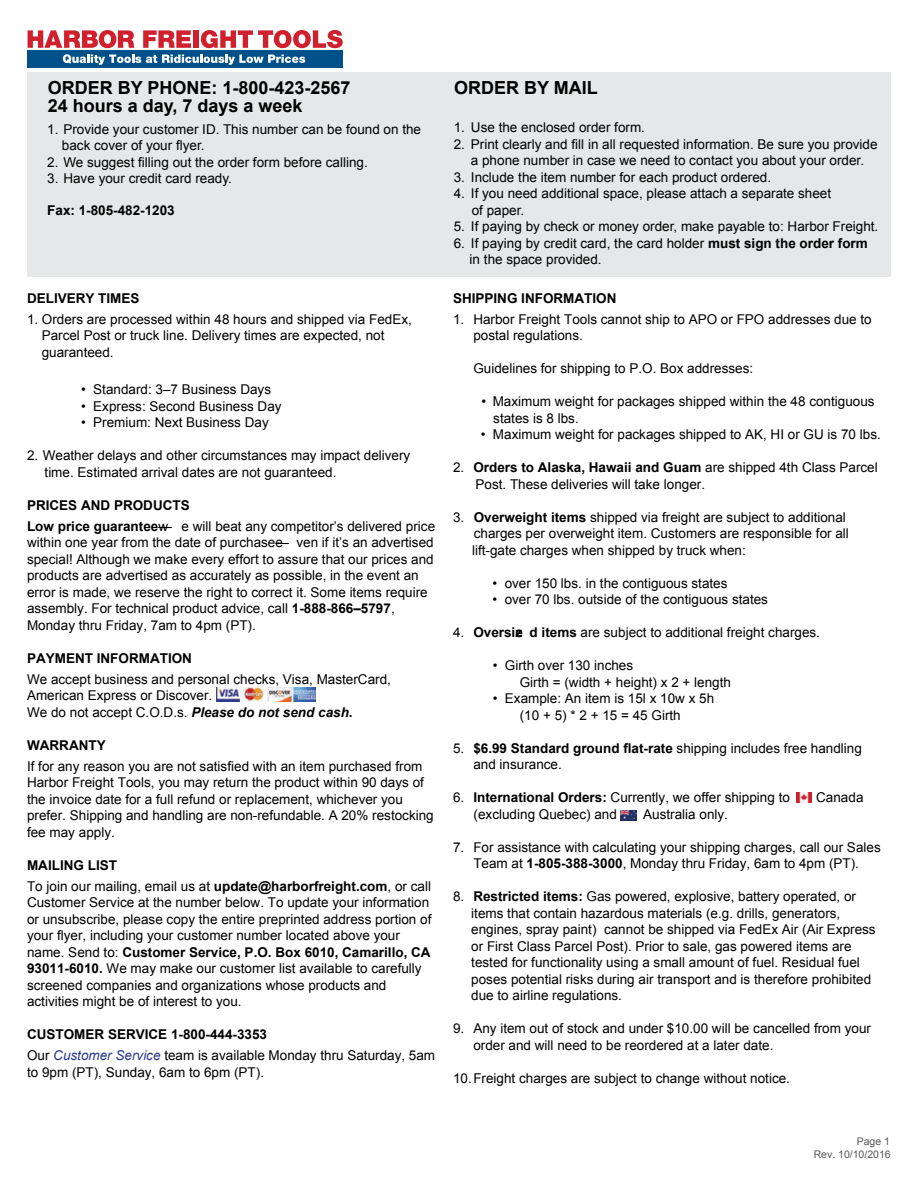
<style>
.page{position:relative;width:918px;height:1188px;background:#fff}
.page>*{position:absolute;margin:0;border:0;box-sizing:border-box;transform-origin:0 0}
.t1{font:700 18px/18px "Arial";color:#000}
.t2{font:13.5px/16.5px "Arial";color:#000}
.t3{font:700 13.5px/21px "Arial";color:#000}
.t4{font:10.5px "Arial";color:#58595b}
.s1{font-weight:700}
.s2{font-weight:700;font-style:italic}
.s3{font-weight:400}
.s4{font-style:italic;color:#293a8e}
</style>
<div class="page">
<div style="left:27px;top:72px;width:864px;height:205px;background:#e6e7e8"></div>
<svg style="left:28px;top:30px;width:106px;height:18px"></svg>
<svg style="left:143px;top:30px;width:48px;height:18px"></svg>
<div style="left:193px;top:30px;width:6px;height:18px;background:#d0202e"></div>
<svg style="left:201px;top:30px;width:142px;height:18px"></svg>
<div style="left:27px;top:51px;width:316px;height:17px;background:#005189"></div>
<svg style="left:63px;top:54px;width:242px;height:11px"></svg>
<img style="left:217px;top:687px;width:99px;height:15px">
<img style="left:796px;top:792px;width:16px;height:11px">
<img style="left:621px;top:810px;width:15px;height:10px">
<h1 class="t1" style="left:48px;top:79px;width:304px">ORDER BY PHONE: 1-800-423-2567<br>24 hours a day, 7 days a week</h1>
<p class="t2" style="left:62px;top:121px;width:361px;text-indent:-15px">1. Provide your customer ID. This number can be found on the back cover of your flyer.</p>
<p class="t2" style="left:47px;top:154px;width:322px">2. We suggest filling out the order form before calling.</p>
<p class="t2" style="left:47px;top:171px;width:186px">3. Have your credit card ready.</p>
<p class="t3" style="left:47px;top:200px;width:129px">Fax: 1-805-482-1203</p>
<p class="t3" style="left:27px;top:288px;width:114px">DELIVERY TIMES</p>
<p class="t2" style="left:42px;top:311px;width:372px;text-indent:-15px">1. Orders are processed within 48 hours and shipped via FedEx,<br>Parcel Post or truck line. Delivery times are expected, not guaranteed.</p>
<p class="t2" style="left:81px;top:382px;width:192px">• Standard: 3–7 Business Days</p>
<p class="t2" style="left:81px;top:398px;width:202px">• Express: Second Business Day</p>
<p class="t2" style="left:81px;top:415px;width:189px">• Premium: Next Business Day</p>
<p class="t2" style="left:45px;top:448px;width:367px;text-indent:-18px">2. Weather delays and other circumstances may impact delivery time. Estimated arrival dates are not guaranteed.</p>
<p class="t2" style="left:27px;top:495px;width:410px;line-height:21px"><span class="s1">PRICES AND PRODUCTS<br>Low price guarantee</span>—w e will beat any competitor’s delivered price</p>
<p class="t2" style="left:27px;top:535px;width:408px">within one year from the date of purchase—e ven if it’s an advertised special! Although we make every effort to assure that our prices and products are advertised as accurately as possible, in the event an error is made, we reserve the right to correct it. Some items require assembly. For technical product advice, call <span class="s1">1-888-866–5797</span>, Monday thru Friday, 7am to 4pm (PT).</p>
<p class="t3" style="left:27px;top:648px;width:166px">PAYMENT INFORMATION</p>
<p class="t2" style="left:27px;top:671px;width:365px">We accept business and personal checks, Visa, MasterCard,<br>American Express or Discover.<br>We do not accept C.O.D.s. <span class="s2">Please do not send cash</span><span class="s1">.</span></p>
<p class="t3" style="left:27px;top:735px;width:80px">WARRANTY</p>
<p class="t2" style="left:27px;top:758px;width:408px">If for any reason you are not satisfied with an item purchased from Harbor Freight Tools, you may return the product within 90 days of the invoice date for a full refund or replacement, whichever you prefer. Shipping and handling are non-refundable. A 20% restocking fee may apply.</p>
<p class="t3" style="left:27px;top:855px;width:406px">MAILING LIST<br><span class="s3">To join our mailing, email us at</span> update@harborfreight.com<span class="s3">, or call</span></p>
<p class="t2" style="left:27px;top:895px;width:406px">Customer Service at the number below. To update your information or unsubscribe, please copy the entire preprinted address portion of your flyer, including your customer number located above your name. Send to: <span class="s1">Customer Service, P.O. Box 6010, Camarillo, CA 93011-6010.</span> We may make our customer list available to carefully screened companies and organizations whose products and activities might be of interest to you.</p>
<p class="t2" style="left:27px;top:1024px;width:410px;line-height:21px"><span class="s1">CUSTOMER SERVICE 1-800-444-3353<br></span>Our <span class="s4">Customer Service</span> team is available Monday thru Saturday, 5am</p>
<p class="t2" style="left:27px;top:1064px;width:239px">to 9pm (PT), Sunday, 6am to 6pm (PT).</p>
<h1 class="t1" style="left:454px;top:79px;width:145px">ORDER BY MAIL</h1>
<p class="t2" style="left:454px;top:120px;width:193px">1. Use the enclosed order form.</p>
<p class="t2" style="left:454px;top:136px;width:425px;text-align:center">2. Print clearly and fill in all requested information. Be sure you provide a phone number in case we need to contact you about your order.</p>
<p class="t2" style="left:454px;top:169px;width:319px">3. Include the item number for each product ordered.</p>
<p class="t2" style="left:472px;top:186px;width:361px;text-indent:-18px">4. If you need additional space, please attach a separate sheet of paper.</p>
<p class="t2" style="left:454px;top:219px;width:426px">5. If paying by check or money order, make payable to: Harbor Freight.</p>
<p class="t2" style="left:470px;top:235px;width:400px;text-indent:-16px">6. If paying by credit card, the card holder <span class="s1">must sign the order form </span>in the space provided.</p>
<p class="t3" style="left:453px;top:288px;width:165px">SHIPPING INFORMATION</p>
<p class="t2" style="left:473px;top:311px;width:400px;text-indent:-20px">1. Harbor Freight Tools cannot ship to APO or FPO addresses due to postal regulations.</p>
<p class="t2" style="left:473px;top:360px;width:281px">Guidelines for shipping to P.O. Box addresses:</p>
<p class="t2" style="left:493px;top:393px;width:383px;text-indent:-12px">• Maximum weight for packages shipped within the 48 contiguous states is 8 lbs.</p>
<p class="t2" style="left:481px;top:426px;width:402px">• Maximum weight for packages shipped to AK, HI or GU is 70 lbs.</p>
<p class="t2" style="left:476px;top:459px;width:404px;text-indent:-23px">2. <span class="s1">Orders to Alaska, Hawaii and Guam</span> are shipped 4th Class Parcel<br>Post. These deliveries will take longer.</p>
<p class="t2" style="left:472px;top:509px;width:378px;text-indent:-19px">3. <span class="s1">Overweight items</span> shipped via freight are subject to additional charges per overweight item. Customers are responsible for all lift-gate charges when shipped by truck when:</p>
<p class="t2" style="left:492px;top:575px;width:237px">• over 150 lbs. in the contiguous states</p>
<p class="t2" style="left:492px;top:591px;width:277px">• over 70 lbs. outside of the contiguous states</p>
<p class="t2" style="left:453px;top:624px;width:369px">4. <span class="s1">Oversize d items</span> are subject to additional freight charges.</p>
<p class="t2" style="left:520px;top:657px;width:213px;text-indent:-27px">• Girth over 130 inches<br>Girth = (width + height) x 2 + length</p>
<p class="t2" style="left:493px;top:690px;width:223px;text-align:center">• Example: An item is 15l x 10w x 5h (10 + 5) * 2 + 15 = 45 Girth</p>
<p class="t2" style="left:473px;top:740px;width:390px;text-indent:-20px">5. <span class="s1">$6.99 Standard ground flat-rate</span> shipping includes free handling and insurance.</p>
<p class="t2" style="left:453px;top:789px;width:338px">6. <span class="s1">International Orders:</span> Currently, we offer shipping to</p>
<p class="t2" style="left:816px;top:789px;width:49px">Canada</p>
<p class="t2" style="left:474px;top:806px;width:145px">(excluding Quebec) and</p>
<p class="t2" style="left:643px;top:806px;width:86px">Australia only.</p>
<p class="t2" style="left:453px;top:839px;width:429px;text-align:center">7. For assistance with calculating your shipping charges, call our Sales<br>Team at <span class="s1">1-805-388-3000</span>, Monday thru Friday, 6am to 4pm (PT).</p>
<p class="t2" style="left:471px;top:888px;width:406px;text-indent:-18px">8. <span class="s1">Restricted items:</span> Gas powered, explosive, battery operated, or items that contain hazardous materials (e.g. drills, generators, engines, spray paint) cannot be shipped via FedEx Air (Air Express or First Class Parcel Post). Prior to sale, gas powered items are tested for functionality using a small amount of fuel. Residual fuel poses potential risks during air transport and is therefore prohibited due to airline regulations.</p>
<p class="t2" style="left:473px;top:1020px;width:399px;text-indent:-20px">9. Any item out of stock and under $10.00 will be cancelled from your order and will need to be reordered at a later date.</p>
<p class="t2" style="left:453px;top:1070px;width:339px">10. Freight charges are subject to change without notice.</p>
<p class="t4" style="left:857px;top:1135px;width:35px">Page 1</p>
<p class="t4" style="left:814px;top:1147px;width:79px">Rev. 10/10/2016</p>
</div>
